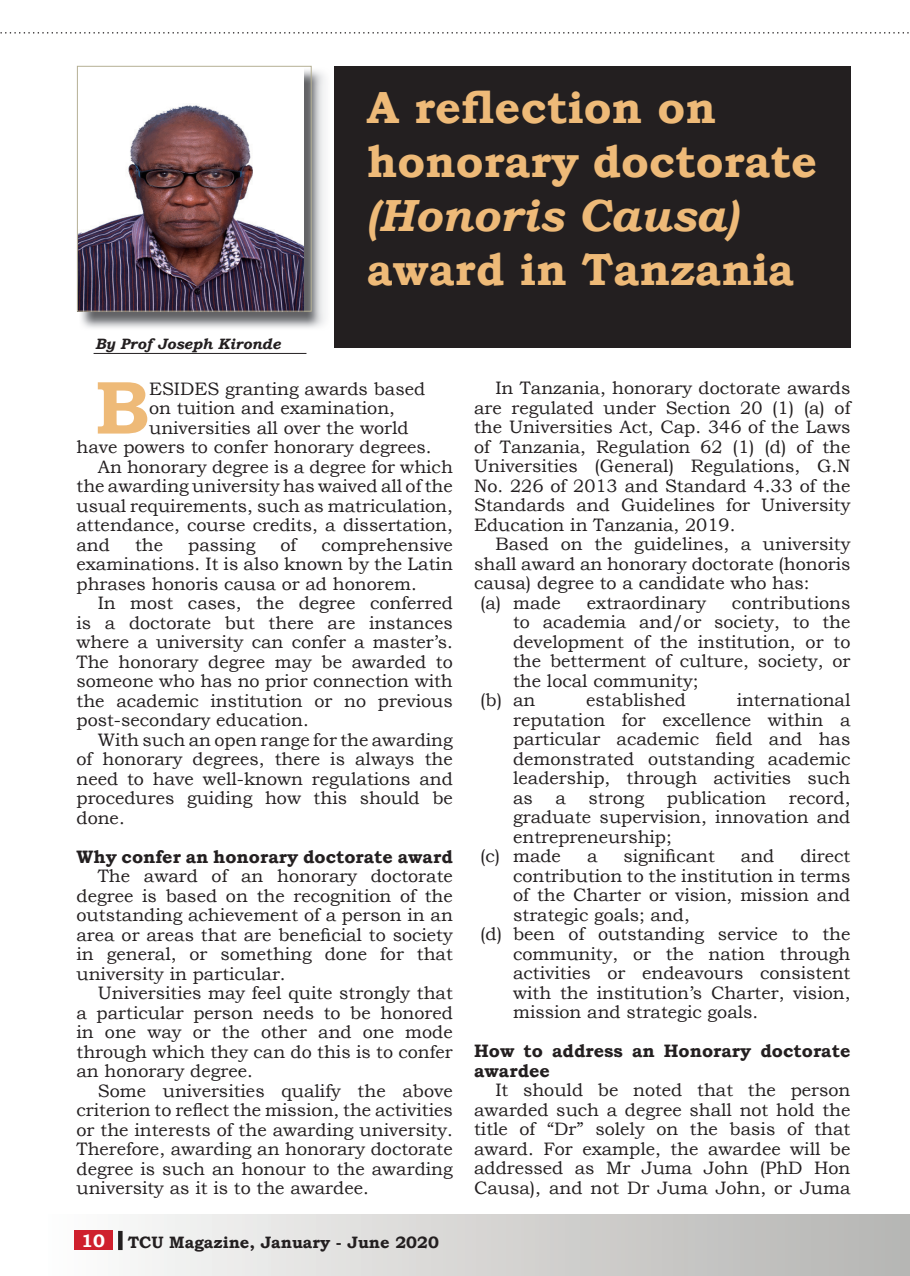
<style>
.page{position:relative;width:910px;height:1276px;background:#fff}
.page>*{position:absolute;margin:0;border:0;box-sizing:border-box;transform-origin:0 0}
.t1{font:700 75.3px "Bookman Old Style";color:#eeba78}
.t2{font:700 45px/54px "Bookman Old Style";color:#eeba78}
.t3{font:italic 700 45px "Bookman Old Style";color:#eeba78}
.t4{font:18px/19.5px "Bookman Old Style";color:#231f20;text-align:justify}
.t5{font:700 18px/19.5px "Bookman Old Style";color:#231f20}
.t6{font:700 18px "Bookman Old Style";color:#fff}
.t7{font:700 16.5px "Bookman Old Style";color:#231f20}
.t8{font:italic 700 15px "Bookman Old Style";color:#231f20}
</style>
<div class="page">
<div style="left:0;top:1214px;width:910px;height:62px;background:linear-gradient(to right,#fffefe,#b4b4b1)"></div>
<svg style="left:0;top:32px;width:909px;height:2px"></svg>
<div style="left:118px;top:1231px;width:5px;height:19px;background:#231f20"></div>
<div style="left:74px;top:1231px;width:39px;height:19px;background:#cf202d"></div>
<div style="left:334px;top:66px;width:516px;height:282px;background:#231f20"></div>
<hr style="left:94px;top:353px;width:212px;height:1px;background:#231f20">
<img style="left:79px;top:70px;width:246px;height:258px">
<img style="left:79px;top:70px;width:225px;height:239px">
<div style="left:77px;top:66px;width:235px;height:245px;border:1px solid #b5b095"></div>
<p class="t8" style="left:95px;top:332px;width:187px">By Prof Joseph Kironde</p>
<h2 class="t2" style="left:367px;top:80px;width:452px">A reflection on honorary doctorate</h2>
<h2 class="t3" style="left:367px;top:182px;width:372px">(Honoris Causa)</h2>
<h2 class="t2" style="left:367px;top:242px;width:429px">award in Tanzania</h2>
<h1 class="t1" style="left:95px;top:353px;width:56px">B</h1>
<p class="t4" style="left:149px;top:379px;width:278px">ESIDES granting awards based</p>
<p class="t4" style="left:149px;top:398px;width:247px">on tuition and examination,</p>
<p class="t4" style="left:149px;top:418px;width:261px">universities all over the world</p>
<p class="t4" style="left:77px;top:437px;width:356px">have powers to confer honorary degrees.</p>
<p class="t4" style="left:98px;top:457px;width:357px">An honorary degree is a degree for which</p>
<p class="t4" style="left:77px;top:476px;width:378px">the awarding university has waived all of the</p>
<p class="t4" style="left:77px;top:496px;width:378px">usual requirements, such as matriculation,</p>
<p class="t4" style="left:77px;top:515px;width:378px">attendance, course credits, a dissertation,</p>
<p class="t4" style="left:77px;top:535px;width:35px">and</p>
<p class="t4" style="left:135px;top:535px;width:30px">the</p>
<p class="t4" style="left:188px;top:535px;width:69px">passing</p>
<p class="t4" style="left:281px;top:535px;width:17px">of</p>
<p class="t4" style="left:77px;top:535px;width:378px;text-indent:245px">comprehensive examinations. It is also known by the Latin phrases honoris causa or ad honorem.</p>
<p class="t4" style="left:77px;top:593px;width:378px;text-indent:21px">In most cases, the degree conferred is a doctorate but there are instances where a university can confer a master’s.<br>The honorary degree may be awarded to someone who has no prior connection with the academic institution or no previous post-secondary education.</p>
<p class="t4" style="left:77px;top:730px;width:378px;text-indent:21px">With such an open range for the awarding of honorary degrees, there is always the need to have well-known regulations and procedures guiding how this should be done.</p>
<p class="t5" style="left:77px;top:846px;width:378px">Why confer an honorary doctorate award</p>
<p class="t4" style="left:77px;top:866px;width:378px;text-indent:21px">The award of an honorary doctorate degree is based on the recognition of the outstanding achievement of a person in an area or areas that are beneficial to society in general, or something done for that university in particular.</p>
<p class="t4" style="left:77px;top:983px;width:378px;text-indent:21px">Universities may feel quite strongly that a particular person needs to be honored in one way or the other and one mode through which they can do this is to confer an honorary degree.</p>
<p class="t4" style="left:77px;top:1080px;width:378px;text-indent:21px">Some universities qualify the above criterion to reflect the mission, the activities or the interests of the awarding university.<br>Therefore, awarding an honorary doctorate degree is such an honour to the awarding university as it is to the awardee.</p>
<p class="t6" style="left:81px;top:1228px;width:25px">10</p>
<p class="t7" style="left:128px;top:1230px;width:313px">TCU Magazine, January - June 2020</p>
<p class="t4" style="left:474px;top:378px;width:378px;text-indent:21px">In Tanzania, honorary doctorate awards are regulated under Section 20 (1) (a) of the Universities Act, Cap. 346 of the Laws of Tanzania, Regulation 62 (1) (d) of the Universities (General) Regulations, G.N No. 226 of 2013 and Standard 4.33 of the Standards and Guidelines for University Education in Tanzania, 2019.</p>
<p class="t4" style="left:495px;top:534px;width:357px">Based on the guidelines, a university</p>
<p class="t4" style="left:474px;top:554px;width:378px">shall award an honorary doctorate (honoris</p>
<p class="t4" style="left:474px;top:573px;width:337px">causa) degree to a candidate who has:</p>
<p class="t4" style="left:480px;top:593px;width:82px">(a) made</p>
<p class="t4" style="left:587px;top:593px;width:121px">extraordinary</p>
<p class="t4" style="left:732px;top:593px;width:120px">contributions</p>
<p class="t4" style="left:513px;top:612px;width:339px">to academia and/or society, to the</p>
<p class="t4" style="left:513px;top:632px;width:339px">development of the institution, or to</p>
<p class="t4" style="left:513px;top:651px;width:339px">the betterment of culture, society, or</p>
<p class="t4" style="left:513px;top:671px;width:187px">the local community;</p>
<p class="t4" style="left:480px;top:690px;width:57px">(b) an</p>
<p class="t4" style="left:586px;top:690px;width:101px">established</p>
<p class="t4" style="left:513px;top:690px;width:339px;text-indent:224px">international reputation for excellence within a particular academic field and has demonstrated outstanding academic leadership, through activities such as</p>
<p class="t4" style="left:555px;top:788px;width:12px">a</p>
<p class="t4" style="left:589px;top:788px;width:57px">strong</p>
<p class="t4" style="left:667px;top:788px;width:101px">publication</p>
<p class="t4" style="left:789px;top:788px;width:63px">record,</p>
<p class="t4" style="left:513px;top:807px;width:339px">graduate supervision, innovation and</p>
<p class="t4" style="left:513px;top:827px;width:160px">entrepreneurship;</p>
<p class="t4" style="left:480px;top:846px;width:82px">(c) made</p>
<p class="t4" style="left:587px;top:846px;width:12px">a</p>
<p class="t4" style="left:623px;top:846px;width:93px">significant</p>
<p class="t4" style="left:741px;top:846px;width:35px">and</p>
<p class="t4" style="left:800px;top:846px;width:52px">direct</p>
<p class="t4" style="left:513px;top:866px;width:339px">contribution to the institution in terms</p>
<p class="t4" style="left:513px;top:885px;width:339px">of the Charter or vision, mission and</p>
<p class="t4" style="left:513px;top:905px;width:178px">strategic goals; and,</p>
<p class="t4" style="left:480px;top:924px;width:372px">(d) been of outstanding service to the</p>
<p class="t4" style="left:513px;top:944px;width:339px">community, or the nation through</p>
<p class="t4" style="left:513px;top:963px;width:339px">activities or endeavours consistent</p>
<p class="t4" style="left:513px;top:983px;width:339px">with the institution’s Charter, vision,</p>
<p class="t4" style="left:513px;top:1002px;width:247px">mission and strategic goals.</p>
<p class="t5" style="left:474px;top:1041px;width:378px">How to address an Honorary doctorate awardee</p>
<p class="t4" style="left:474px;top:1080px;width:378px;text-indent:21px">It should be noted that the person awarded such a degree shall not hold the title of “Dr” solely on the basis of that award. For example, the awardee will be addressed as Mr Juma John (PhD Hon Causa), and not Dr Juma John, or Juma</p>
</div>
